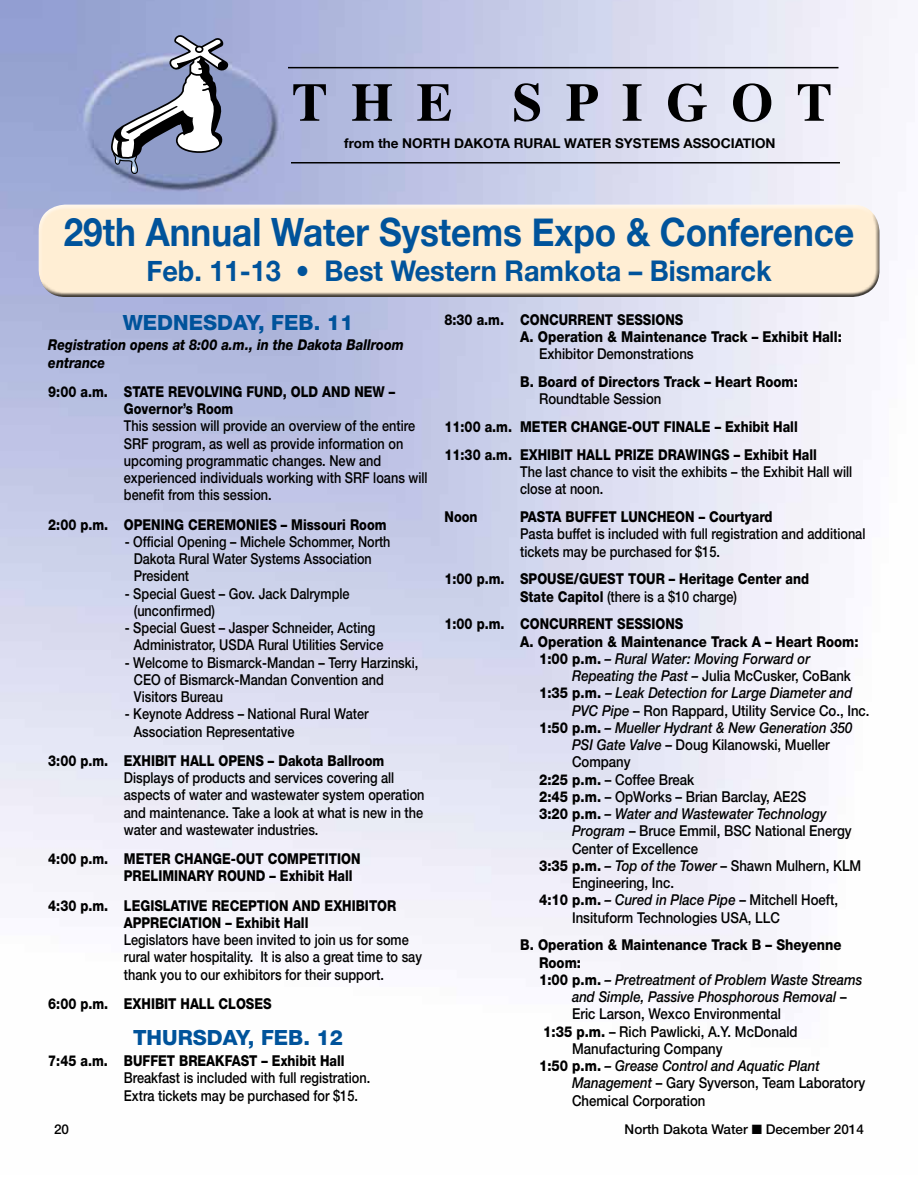
<style>
.page{position:relative;width:918px;height:1188px;background:#fff}
.page>*{position:absolute;margin:0;border:0;box-sizing:border-box;transform-origin:0 0}
.t1{font:700 54px "Times";letter-spacing:.43em;color:#000}
.t2{font:700 39px "Helvetica Neue";color:#00539b;scale:.9 1}
.t3{font:700 28.5px "Helvetica Neue";color:#00539b;scale:.95 1}
.t4{font:800 21px "Helvetica Neue";color:#00539b}
.t5{font:500 15px/17.2px "Helvetica Neue";color:#000;scale:.85 1}
.t6{font:800 15px/17.2px "Helvetica Neue";color:#000;scale:.85 1}
.t7{font:500 15px "Helvetica Neue";color:#000;scale:.88 1}
.t8{font:italic 500 15px "Helvetica Neue";color:#000;scale:.88 1}
.t9{font:800 15px "Helvetica Neue";color:#000;scale:.88 1}
.t10{font:italic 800 15px/17.2px "Helvetica Neue";color:#000;scale:.85 1}
.t11{font:700 13.5px "Helvetica Neue";color:#000}
.t12{font:500 13.5px "Helvetica Neue";color:#000}
.s1{font-weight:500}
.s2{font-weight:800;font-style:normal}
.s3{font-style:italic}
.s4{font-weight:800}
.s5{font-style:normal}
</style>
<div class="page">
<img style="left:0;top:0;width:897px;height:987px">
<hr style="left:288px;top:67px;width:550px;height:1px;background:#000">
<hr style="left:291px;top:162px;width:549px;height:2px;background:#000">
<svg style="left:110px;top:12px;width:120px;height:163px"></svg>
<div style="left:38px;top:200px;width:841px;height:87px;background:#fff;opacity:.75"></div>
<div style="left:38px;top:212px;width:844px;height:86px;background:#000;opacity:.75"></div>
<h1 class="t1" style="left:292px;top:66px;width:542px">THE SPIGOT</h1>
<p class="t11" style="left:344px;top:135px;width:433px">from the NORTH DAKOTA RURAL WATER SYSTEMS ASSOCIATION</p>
<h2 class="t2" style="left:64px;top:208px;width:880px">29th Annual Water Systems Expo &amp; Conference</h2>
<h3 class="t3" style="left:146px;top:253px;width:660px">Feb. 11-13 • Best Western Ramkota – Bismarck</h3>
<h3 class="t4" style="left:123px;top:310px;width:232px">Wednesday, Feb. 11</h3>
<p class="t10" style="left:48px;top:336px;width:420px">Registration opens at 8:00 a.m., in the Dakota Ballroom entrance</p>
<p class="t6" style="left:48px;top:383px;width:335px">9:00 a.m. STATE REVOLVING FUND, OLD AND</p>
<p class="t6" style="left:354px;top:383px;width:50px">NE W –</p>
<p class="t6" style="left:124px;top:400px;width:130px">Governor’s Room</p>
<p class="t5" style="left:124px;top:417px;width:359px">This session will provide an overview of the entire SRF program, as well as provide information on upcoming programmatic changes. New and experienced individuals working with SRF loans will benefit from this session.</p>
<p class="t6" style="left:48px;top:516px;width:400px">2:00 p.m. OPENING CEREMONIES – Missouri Room</p>
<p class="t5" style="left:134px;top:533px;width:304px;text-indent:-9px">- Official Opening – Michele Schommer, North<br>Dakota Rural Water Systems Association<br>President</p>
<p class="t5" style="left:134px;top:584px;width:255px;text-indent:-9px">- Special Guest – Gov. Jack Dalrymple (unconfirmed)</p>
<p class="t5" style="left:134px;top:619px;width:295px;text-indent:-9px">- Special Guest – Jasper Schneider, Acting<br>Administrator, USDA Rural Utilities Service</p>
<p class="t5" style="left:134px;top:653px;width:336px;text-indent:-9px">- Welcome to Bismarck-Mandan – Terry Harzinski,<br>CEO of Bismarck-Mandan Convention and<br>Visitors Bureau</p>
<p class="t5" style="left:134px;top:705px;width:278px;text-indent:-9px">- Keynote Address – National Rural Water<br>Association Representative</p>
<p class="t6" style="left:48px;top:752px;width:234px">3:00 p.m. EXHIBIT HALL OPENS</p>
<p class="t6" style="left:268px;top:752px;width:138px">– Dakota Ballroom</p>
<p class="t5" style="left:124px;top:769px;width:355px">Displays of products and services covering all aspects of water and wastewater system operation and maintenance. Take a look at what is new in the water and wastewater industries.</p>
<p class="t6" style="left:48px;top:850px;width:363px;text-align:right">4:00 p.m. METER CHANGE-OUT COMPETITION<br>PRELIMINARY ROUND – Exhibit Hall</p>
<p class="t6" style="left:48px;top:897px;width:300px">4:30 p.m. LEGISLATIVE RECEPTION AND</p>
<p class="t6" style="left:325px;top:897px;width:86px">EXHIBITOR</p>
<p class="t6" style="left:124px;top:914px;width:219px">APPRECIATION – Exhibit Hall</p>
<p class="t5" style="left:124px;top:931px;width:352px">Legislators have been invited to join us for some rural water hospitality. It is also a great time to say thank you to our exhibitors for their support.</p>
<p class="t6" style="left:48px;top:995px;width:244px">6:00 p.m. EXHIBIT HALL CLOSES</p>
<h3 class="t4" style="left:133px;top:1025px;width:212px">THURsday, Feb. 12</h3>
<p class="t6" style="left:48px;top:1052px;width:350px">7:45 a.m. BUFFET BREAKFAST – Exhibit Hall</p>
<p class="t5" style="left:124px;top:1069px;width:291px">Breakfast is included with full registration.<br>Extra tickets may be purchased for $15.</p>
<p class="t6" style="left:445px;top:311px;width:214px">8:30 a.m. CONCURRENT SESS</p>
<p class="t6" style="left:520px;top:311px;width:380px;text-indent:131px">IONS<br>A. Operation &amp; Maintenance Track – Exhibit Hall:</p>
<p class="t7" style="left:539px;top:345px;width:177px">Exhibitor Demonstrations</p>
<p class="t9" style="left:520px;top:373px;width:317px">B . Board of Directors Track – Heart Room:</p>
<p class="t7" style="left:539px;top:390px;width:141px">Roundtable Session</p>
<p class="t6" style="left:445px;top:413px;width:440px;line-height:27.8px">11:00 a.m. METER CHANGE-OUT FINALE – Exhibit Hall<br>11:30 a.m. EXHIBIT HALL PRIZE DRAWINGS – Exhibit Hall</p>
<p class="t5" style="left:520px;top:463px;width:392px">The last chance to visit the exhibits – the Exhibit Hall will close at noon.</p>
<p class="t6" style="left:445px;top:508px;width:40px">Noon</p>
<p class="t6" style="left:520px;top:508px;width:299px">PASTA BUFFET LUNCHEON – Courtyard</p>
<p class="t5" style="left:520px;top:525px;width:408px">Pasta buffet is included with full registration and additional tickets may be purchased for $15.</p>
<p class="t6" style="left:445px;top:570px;width:430px;text-align:center">1:00 p.m. SPOUSE/GUEST TOUR – Heritage Center and<br>State Capitol <span class="s1">(there is a $10 charge)</span></p>
<p class="t6" style="left:445px;top:615px;width:215px">1:00 p.m. CONCURRENT SESS</p>
<p class="t6" style="left:651px;top:615px;width:28px">IONS</p>
<p class="t9" style="left:520px;top:632px;width:386px">A. Operation &amp; Maintenance Track A – Heart Room:</p>
<p class="t8" style="left:539px;top:650px;width:310px"><span class="s2">1:00 p.m.</span> – Rural Water: Moving Forward or</p>
<p class="t7" style="left:572px;top:667px;width:319px"><span class="s3">Repeating the Past –</span> Julia McCusker, CoBank</p>
<p class="t8" style="left:539px;top:684px;width:358px"><span class="s2">1:35 p.m.</span> – Leak Detection for Large Diameter and</p>
<p class="t7" style="left:572px;top:701px;width:340px"><span class="s3">PVC Pipe</span> – Ron Rappard, Utility Service Co., Inc.</p>
<p class="t8" style="left:539px;top:719px;width:358px"><span class="s2">1:50 p.m.</span> – Mueller Hydrant &amp; New Generation 350</p>
<p class="t7" style="left:572px;top:736px;width:295px"><span class="s3">PSI Gate Valve</span> – Doug Kilanowski, Mueller</p>
<p class="t7" style="left:572px;top:753px;width:68px">Company</p>
<p class="t7" style="left:539px;top:770px;width:178px"><span class="s4">2:25 p.m.</span> – Coffee Break</p>
<p class="t7" style="left:539px;top:788px;width:305px"><span class="s4">2:45 p.m.</span> – OpWorks – Brian Barclay, AE2S</p>
<p class="t8" style="left:539px;top:805px;width:328px"><span class="s2">3:20 p.m.</span> – Water and Wastewater Technology</p>
<p class="t7" style="left:572px;top:822px;width:319px"><span class="s3">Program</span> – Bruce Emmil, BSC National Energy</p>
<p class="t7" style="left:572px;top:839px;width:145px">Center of Excellence</p>
<p class="t7" style="left:539px;top:857px;width:368px"><span class="s4">3:35 p.m.</span> <span class="s3">– Top of the Tower</span> – Shawn Mulhern, KLM</p>
<p class="t7" style="left:572px;top:874px;width:117px">Engineering, Inc.</p>
<p class="t8" style="left:539px;top:891px;width:341px"><span class="s2">4:10 p.m.</span> – Cured in Place Pipe <span class="s5">– Mitchell Hoeft,</span></p>
<p class="t7" style="left:572px;top:908px;width:238px">Insituform Technologies USA, LLC</p>
<p class="t9" style="left:520px;top:936px;width:367px">B. Operation &amp; Maintenance Track B – Sheyenne</p>
<p class="t9" style="left:539px;top:953px;width:49px">Room:</p>
<p class="t8" style="left:539px;top:971px;width:369px"><span class="s2">1:00 p.m.</span> – Pretreatment of Problem Waste Streams</p>
<p class="t8" style="left:572px;top:988px;width:314px">and Simple, Passive Phosphorous Removal <span class="s5">–</span></p>
<p class="t7" style="left:572px;top:1005px;width:239px">Eric Larson, Wexco Environmental</p>
<p class="t7" style="left:543px;top:1022px;width:291px"><span class="s4">1:35 p.m.</span> – Rich Pawlicki, A.Y. McDonald</p>
<p class="t7" style="left:572px;top:1040px;width:173px">Manufacturing Company</p>
<p class="t8" style="left:539px;top:1057px;width:321px"><span class="s2">1:50 p.m.</span> – Grease Control and Aquatic Plant</p>
<p class="t7" style="left:572px;top:1074px;width:335px"><span class="s3">Management</span> – Gary Syverson, Team Laboratory</p>
<p class="t7" style="left:572px;top:1091px;width:153px">Chemical Corporation</p>
<p class="t12" style="left:54px;top:1121px;width:17px">20</p>
<p class="t12" style="left:625px;top:1121px;width:241px">North Dakota Water ■ December 2014</p>
</div>
